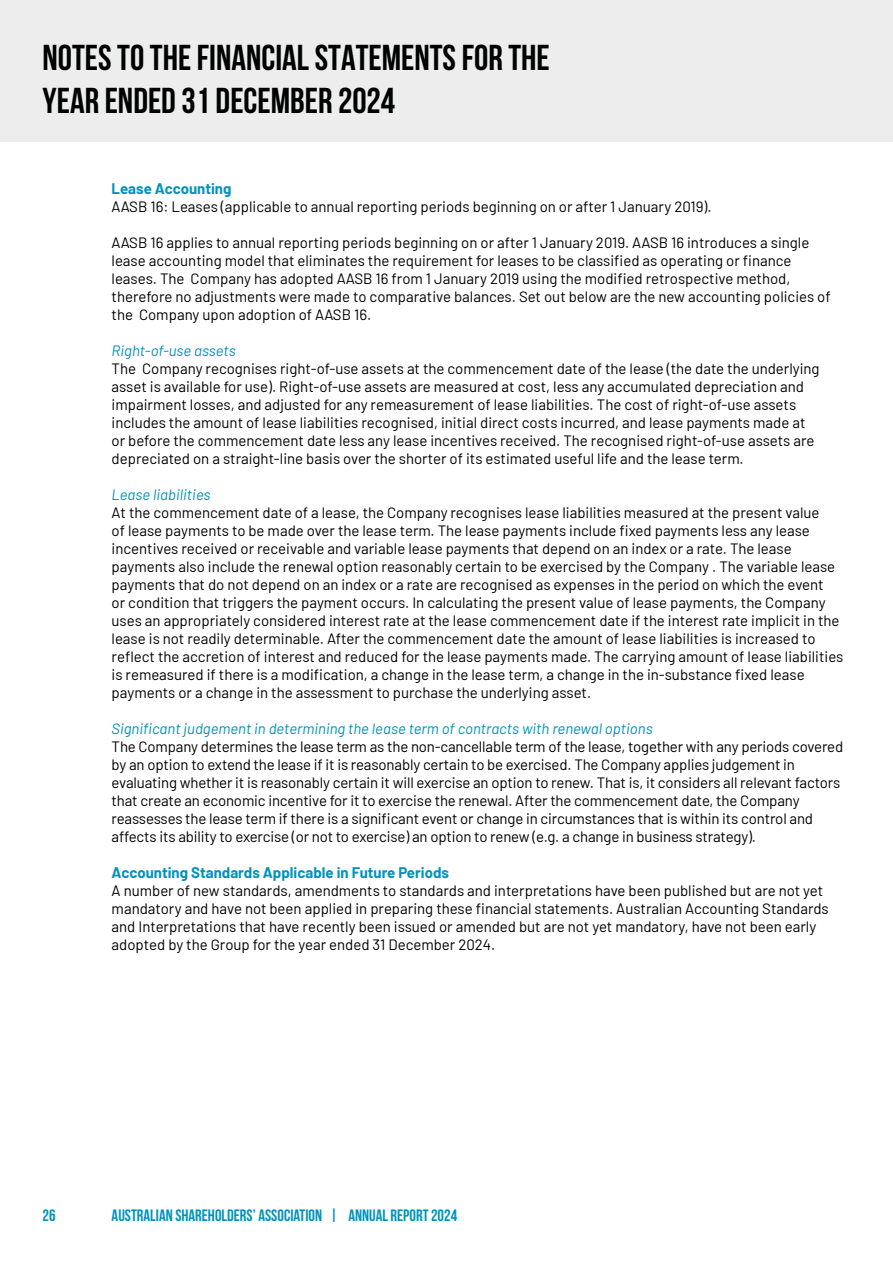
<style>
.page{position:relative;width:893px;height:1263px;background:#fff}
.page>*{position:absolute;margin:0;border:0;box-sizing:border-box;transform-origin:0 0}
.t1{font:700 36px/43.2px "Bebas Neue";color:#000101}
.t2{font:700 16.5px "Bebas Neue";color:#0092bd}
.t3{font:15px/18px "Barlow";color:#000}
.t4{font:italic 15px "Barlow";color:#0092bd}
.t5{font:700 15px "Barlow";color:#0092bd}
</style>
<div class="page">
<div style="left:0;top:0;width:893px;height:141px;background:#ededed"></div>
<h1 class="t1" style="left:43px;top:35px;width:509px">NOTES TO THE FINANCIAL STATEMENTS FOR THE<br>YEAR ENDED 31 DECEMBER 2024</h1>
<p class="t5" style="left:112px;top:177px;width:121px">Lease Accounting</p>
<p class="t3" style="left:112px;top:196px;width:601px">AASB 16: Leases (applicable to annual reporting periods beginning on or after 1 January 2019).</p>
<p class="t3" style="left:112px;top:232px;width:721px">AASB 16 applies to annual reporting periods beginning on or after 1 January 2019. AASB 16 introduces a single lease accounting model that eliminates the requirement for leases to be classified as operating or finance leases. The Company has adopted AASB 16 from 1 January 2019 using the modified retrospective method, therefore no adjustments were made to comparative balances. Set out below are the new accounting policies of the Company upon adoption of AASB 16.</p>
<p class="t4" style="left:112px;top:339px;width:126px">Right-of-use assets</p>
<p class="t3" style="left:112px;top:358px;width:709px">The Company recognises right-of-use assets at the commencement date of the lease (the date the underlying asset is available for use). Right-of-use assets are measured at cost, less any accumulated depreciation and impairment losses, and adjusted for any remeasurement of lease liabilities. The cost of right-of-use assets includes the amount of lease liabilities recognised, initial direct costs incurred, and lease payments made at or before the commencement date less any lease incentives received. The recognised right-of-use assets are depreciated on a straight-line basis over the shorter of its estimated useful life and the lease term.</p>
<p class="t4" style="left:112px;top:483px;width:100px">Lease liabilities</p>
<p class="t3" style="left:112px;top:502px;width:733px">At the commencement date of a lease, the Company recognises lease liabilities measured at the present value<br>of lease payments to be made over the lease term. The lease payments include fixed payments less any lease incentives received or receivable and variable lease payments that depend on an index or a rate. The lease payments also include the renewal option reasonably certain to be exercised by the Company . The variable lease payments that do not depend on an index or a rate are recognised as expenses in the period on which the event<br>or condition that triggers the payment occurs. In calculating the present value of lease payments, the Company uses an appropriately considered interest rate at the lease commencement date if the interest rate implicit in the lease is not readily determinable. After the commencement date the amount of lease liabilities is increased to reflect the accretion of interest and reduced for the lease payments made. The carrying amount of lease liabilities is remeasured if there is a modification, a change in the lease term, a change in the in-substance fixed lease payments or a change in the assessment to purchase the underlying asset.</p>
<p class="t4" style="left:112px;top:717px;width:543px">Significant judgement in determining the lease term of contracts with renewal options</p>
<p class="t3" style="left:112px;top:736px;width:733px">The Company determines the lease term as the non-cancellable term of the lease, together with any periods covered by an option to extend the lease if it is reasonably certain to be exercised. The Company applies judgement in evaluating whether it is reasonably certain it will exercise an option to renew. That is, it considers all relevant factors that create an economic incentive for it to exercise the renewal. After the commencement date, the Company reassesses the lease term if there is a significant event or change in circumstances that is within its control and affects its ability to exercise (or not to exercise) an option to renew (e.g. a change in business strategy).</p>
<p class="t5" style="left:112px;top:861px;width:339px">Accounting Standards Applicable in Future Periods</p>
<p class="t3" style="left:112px;top:880px;width:719px">A number of new standards, amendments to standards and interpretations have been published but are not yet mandatory and have not been applied in preparing these financial statements. Australian Accounting Standards and Interpretations that have recently been issued or amended but are not yet mandatory, have not been early adopted by the Group for the year ended 31 December 2024.</p>
<p class="t2" style="left:43px;top:1206px;width:15px">26</p>
<p class="t2" style="left:112px;top:1206px;width:347px">AUSTRALIAN SHAREHOLDERS’ ASSOCIATION | ANNUAL REPORT 2024</p>
</div>
